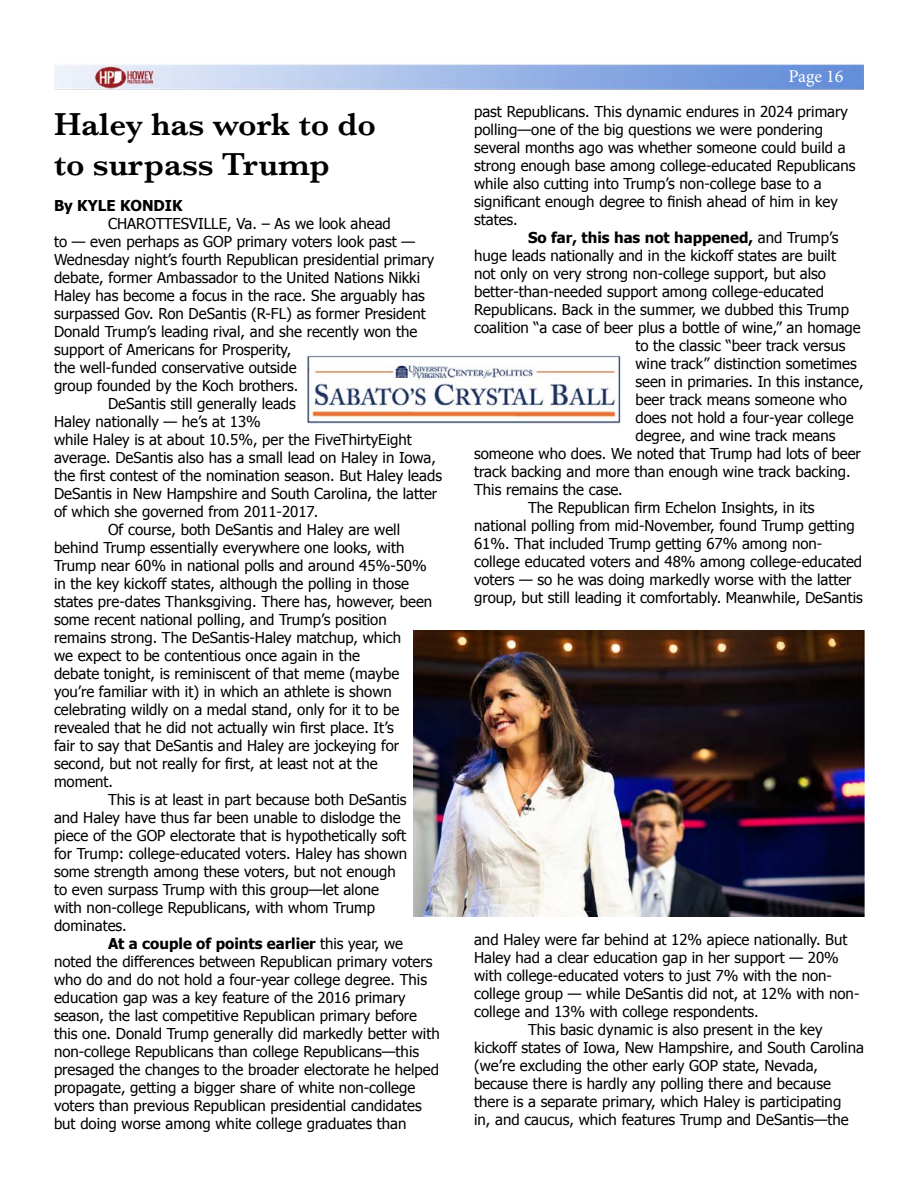
<style>
.page{position:relative;width:918px;height:1188px;background:#fff}
.page>*{position:absolute;margin:0;border:0;box-sizing:border-box;transform-origin:0 0}
.t1{font:600 33px/39.6px "Baskerville";color:#000}
.t2{font:18px "Minion Pro";letter-spacing:-.005em;color:#fff}
.t3{font:15px/18px "Tahoma";color:#000}
.t4{font:700 15px "Tahoma";color:#000}
.s1{font-weight:400}
</style>
<div class="page">
<img style="left:54px;top:64px;width:810px;height:26px">
<img style="left:307px;top:354px;width:314px;height:71px">
<img style="left:414px;top:631px;width:450px;height:285px">
<h1 class="t1" style="left:54px;top:105px;width:324px">Haley has work to do to surpass Trump</h1>
<p class="t4" style="left:54px;top:195px;width:130px">By KYLE KONDIK</p>
<p class="t3" style="left:108px;top:214px;width:284px">CHAROTTESVILLE, Va. – As we look ahead</p>
<p class="t3" style="left:54px;top:232px;width:363px">to — even perhaps as GOP primary voters look past —</p>
<p class="t3" style="left:54px;top:250px;width:382px">Wednesday night’s fourth Republican presidential primary</p>
<p class="t3" style="left:54px;top:268px;width:368px">debate, former Ambassador to the United Nations Nikki</p>
<p class="t3" style="left:54px;top:286px;width:372px">Haley has become a focus in the race. She arguably has</p>
<p class="t3" style="left:54px;top:304px;width:373px">surpassed Gov. Ron DeSantis (R-FL) as former President</p>
<p class="t3" style="left:54px;top:322px;width:365px">Donald Trump’s leading rival, and she recently won the</p>
<p class="t3" style="left:54px;top:340px;width:239px">support of Americans for Prosperity,</p>
<p class="t3" style="left:54px;top:358px;width:244px">the well-funded conservative outside</p>
<p class="t3" style="left:54px;top:376px;width:246px">group founded by the Koch brothers.</p>
<p class="t3" style="left:108px;top:394px;width:189px">DeSantis still generally leads</p>
<p class="t3" style="left:54px;top:412px;width:208px">Haley nationally — he’s at 13%</p>
<p class="t3" style="left:54px;top:430px;width:359px">while Haley is at about 10.5%, per the FiveThirtyEight</p>
<p class="t3" style="left:54px;top:448px;width:384px">average. DeSantis also has a small lead on Haley in Iowa,</p>
<p class="t3" style="left:54px;top:466px;width:390px">the first contest of the nomination season. But Haley leads</p>
<p class="t3" style="left:54px;top:484px;width:385px">DeSantis in New Hampshire and South Carolina, the latter</p>
<p class="t3" style="left:54px;top:502px;width:266px">of which she governed from 2011-2017.</p>
<p class="t3" style="left:108px;top:520px;width:294px">Of course, both DeSantis and Haley are well</p>
<p class="t3" style="left:54px;top:538px;width:352px">behind Trump essentially everywhere one looks, with</p>
<p class="t3" style="left:54px;top:556px;width:374px">Trump near 60% in national polls and around 45%-50%</p>
<p class="t3" style="left:54px;top:574px;width:356px">in the key kickoff states, although the polling in those</p>
<p class="t3" style="left:54px;top:592px;width:380px">states pre-dates Thanksgiving. There has, however, been</p>
<p class="t3" style="left:54px;top:610px;width:334px">some recent national polling, and Trump’s position</p>
<p class="t3" style="left:54px;top:628px;width:349px">remains strong. The DeSantis-Haley matchup, which</p>
<p class="t3" style="left:54px;top:646px;width:307px">we expect to be contentious once again in the</p>
<p class="t3" style="left:54px;top:664px;width:347px">debate tonight, is reminiscent of that meme (maybe</p>
<p class="t3" style="left:54px;top:682px;width:339px">you’re familiar with it) in which an athlete is shown</p>
<p class="t3" style="left:54px;top:700px;width:347px">celebrating wildly on a medal stand, only for it to be</p>
<p class="t3" style="left:54px;top:718px;width:341px">revealed that he did not actually win first place. It’s</p>
<p class="t3" style="left:54px;top:736px;width:347px">fair to say that DeSantis and Haley are jockeying for</p>
<p class="t3" style="left:54px;top:754px;width:325px">second, but not really for first, at least not at the</p>
<p class="t3" style="left:54px;top:772px;width:61px">moment.</p>
<p class="t3" style="left:108px;top:790px;width:300px">This is at least in part because both DeSantis</p>
<p class="t3" style="left:54px;top:808px;width:348px">and Haley have thus far been unable to dislodge the</p>
<p class="t3" style="left:54px;top:826px;width:354px">piece of the GOP electorate that is hypothetically soft</p>
<p class="t3" style="left:54px;top:844px;width:355px">for Trump: college-educated voters. Haley has shown</p>
<p class="t3" style="left:54px;top:862px;width:343px">some strength among these voters, but not enough</p>
<p class="t3" style="left:54px;top:880px;width:327px">to even surpass Trump with this group—let alone</p>
<p class="t3" style="left:54px;top:898px;width:323px">with non-college Republicans, with whom Trump</p>
<p class="t3" style="left:54px;top:916px;width:74px">dominates.</p>
<p class="t4" style="left:108px;top:933px;width:297px">At a couple of points earlier <span class="s1">this year, we</span></p>
<p class="t3" style="left:54px;top:952px;width:380px">noted the differences between Republican primary voters</p>
<p class="t3" style="left:54px;top:970px;width:375px">who do and do not hold a four-year college degree. This</p>
<p class="t3" style="left:54px;top:988px;width:353px">education gap was a key feature of the 2016 primary</p>
<p class="t3" style="left:54px;top:1006px;width:365px">season, the last competitive Republican primary before</p>
<p class="t3" style="left:54px;top:1024px;width:387px">this one. Donald Trump generally did markedly better with</p>
<p class="t3" style="left:54px;top:1042px;width:367px">non-college Republicans than college Republicans—this</p>
<p class="t3" style="left:54px;top:1060px;width:387px">presaged the changes to the broader electorate he helped</p>
<p class="t3" style="left:54px;top:1078px;width:363px">propagate, getting a bigger share of white non-college</p>
<p class="t3" style="left:54px;top:1096px;width:369px">voters than previous Republican presidential candidates</p>
<p class="t3" style="left:54px;top:1114px;width:354px">but doing worse among white college graduates than</p>
<p class="t2" style="left:789px;top:64px;width:56px">Page 16</p>
<p class="t3" style="left:474px;top:102px;width:383px">past Republicans. This dynamic endures in 2024 primary polling—one of the big questions we were pondering several months ago was whether someone could build a strong enough base among college-educated Republicans while also cutting into Trump’s non-college base to a significant enough degree to finish ahead of him in key states.</p>
<p class="t4" style="left:528px;top:227px;width:312px">So far, this has not happened, <span class="s1">and Trump’s</span></p>
<p class="t3" style="left:474px;top:246px;width:363px">huge leads nationally and in the kickoff states are built</p>
<p class="t3" style="left:474px;top:264px;width:353px">not only on very strong non-college support, but also</p>
<p class="t3" style="left:474px;top:282px;width:351px">better-than-needed support among college-educated</p>
<p class="t3" style="left:474px;top:300px;width:376px">Republicans. Back in the summer, we dubbed this Trump</p>
<p class="t3" style="left:474px;top:318px;width:388px">coalition “a case of beer plus a bottle of wine,” an homage</p>
<p class="t3" style="left:635px;top:336px;width:212px">to the classic “beer track versus</p>
<p class="t3" style="left:635px;top:354px;width:223px">wine track” distinction sometimes</p>
<p class="t3" style="left:635px;top:372px;width:230px">seen in primaries. In this instance,</p>
<p class="t3" style="left:635px;top:390px;width:213px">beer track means someone who</p>
<p class="t3" style="left:635px;top:408px;width:220px">does not hold a four-year college</p>
<p class="t3" style="left:635px;top:426px;width:202px">degree, and wine track means</p>
<p class="t3" style="left:474px;top:444px;width:388px">someone who does. We noted that Trump had lots of beer</p>
<p class="t3" style="left:474px;top:462px;width:378px">track backing and more than enough wine track backing.</p>
<p class="t3" style="left:474px;top:480px;width:150px">This remains the case.</p>
<p class="t3" style="left:528px;top:498px;width:288px">The Republican firm Echelon Insights, in its</p>
<p class="t3" style="left:474px;top:516px;width:382px">national polling from mid-November, found Trump getting</p>
<p class="t3" style="left:474px;top:534px;width:350px">61%. That included Trump getting 67% among non-</p>
<p class="t3" style="left:474px;top:552px;width:390px">college educated voters and 48% among college-educated</p>
<p class="t3" style="left:474px;top:570px;width:379px">voters — so he was doing markedly worse with the latter</p>
<p class="t3" style="left:474px;top:588px;width:390px">group, but still leading it comfortably. Meanwhile, DeSantis</p>
<p class="t3" style="left:474px;top:930px;width:375px">and Haley were far behind at 12% apiece nationally. But</p>
<p class="t3" style="left:474px;top:948px;width:366px">Haley had a clear education gap in her support — 20%</p>
<p class="t3" style="left:474px;top:966px;width:359px">with college-educated voters to just 7% with the non-</p>
<p class="t3" style="left:474px;top:984px;width:387px">college group — while DeSantis did not, at 12% with non-</p>
<p class="t3" style="left:474px;top:1002px;width:286px">college and 13% with college respondents.</p>
<p class="t3" style="left:528px;top:1020px;width:296px">This basic dynamic is also present in the key</p>
<p class="t3" style="left:474px;top:1038px;width:391px">kickoff states of Iowa, New Hampshire, and South Carolina</p>
<p class="t3" style="left:474px;top:1056px;width:346px">(we’re excluding the other early GOP state, Nevada,</p>
<p class="t3" style="left:474px;top:1074px;width:358px">because there is hardly any polling there and because</p>
<p class="t3" style="left:474px;top:1092px;width:369px">there is a separate primary, which Haley is participating</p>
<p class="t3" style="left:474px;top:1110px;width:376px">in, and caucus, which features Trump and DeSantis—the</p>
</div>
